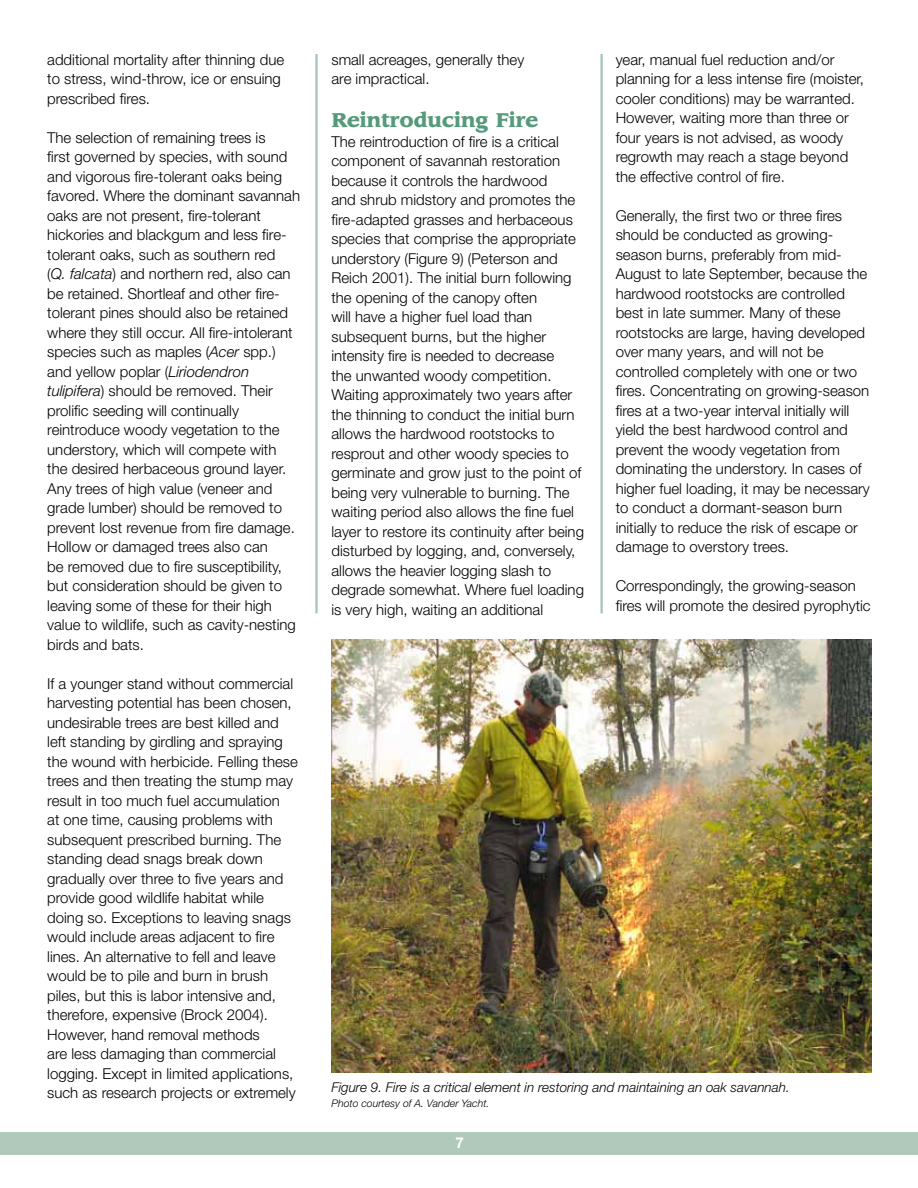
<style>
.page{position:relative;width:918px;height:1188px;background:#fff}
.page>*{position:absolute;margin:0;border:0;box-sizing:border-box;transform-origin:0 0}
.t1{font:900 19.5px "Leawood Std";color:#549a7b}
.t2{font:300 15px/19.5px "Helvetica Neue LT Std";color:#000}
.t3{font:700 15px "Helvetica Neue LT Std";color:#fff}
.t4{font:italic 300 13.5px "Helvetica Neue LT Std";color:#000}
.t5{font:italic 300 10.5px "Helvetica Neue LT Std";color:#000}
.s1{font-style:italic}
</style>
<div class="page">
<div style="left:0;top:1132px;width:918px;height:23px;background:#b0c9bb"></div>
<img style="left:331px;top:639px;width:540px;height:433px">
<hr style="left:315px;top:54px;width:3px;height:559px;background:#a7c4b4">
<hr style="left:600px;top:54px;width:3px;height:559px;background:#a7c4b4">
<p class="t2" style="left:47px;top:49px;width:238px">additional mortality after thinning due to stress, wind-throw, ice or ensuing prescribed fires.</p>
<p class="t2" style="left:47px;top:127px;width:254px">The selection of remaining trees is<br>first governed by species, with sound and vigorous fire-tolerant oaks being favored. Where the dominant savannah oaks are not present, fire-tolerant hickories and blackgum and less fire&shy;tolerant oaks, such as southern red<br>(<span class="s1">Q. falcata</span>) and northern red, also can be retained. Shortleaf and other fire&shy;tolerant pines should also be retained where they still occur. All fire-intolerant species such as maples (<span class="s1">Acer</span> spp.) and yellow poplar (<span class="s1">Liriodendron tulipifera</span>) should be removed. Their prolific seeding will continually reintroduce woody vegetation to the understory, which will compete with the desired herbaceous ground layer.<br>Any trees of high value (veneer and grade lumber) should be removed to prevent lost revenue from fire damage.<br>Hollow or damaged trees also can<br>be removed due to fire susceptibility, but consideration should be given to leaving some of these for their high value to wildlife, such as cavity-nesting birds and bats.</p>
<p class="t2" style="left:47px;top:673px;width:252px">If a younger stand without commercial harvesting potential has been chosen, undesirable trees are best killed and left standing by girdling and spraying the wound with herbicide. Felling these trees and then treating the stump may result in too much fuel accumulation<br>at one time, causing problems with subsequent prescribed burning. The standing dead snags break down gradually over three to five years and provide good wildlife habitat while doing so. Exceptions to leaving snags would include areas adjacent to fire lines. An alternative to fell and leave would be to pile and burn in brush piles, but this is labor intensive and, therefore, expensive (Brock 2004).<br>However, hand removal methods<br>are less damaging than commercial logging. Except in limited applications, such as research projects or extremely</p>
<p class="t2" style="left:331px;top:49px;width:194px">small acreages, generally they are impractical.</p>
<h1 class="t1" style="left:331px;top:108px;width:208px">Reintroducing Fire</h1>
<p class="t2" style="left:331px;top:131px;width:254px">The reintroduction of fire is a critical component of savannah restoration because it controls the hardwood<br>and shrub midstory and promotes the fire-adapted grasses and herbaceous species that comprise the appropriate understory (Figure 9) (Peterson and Reich 2001). The initial burn following the opening of the canopy often<br>will have a higher fuel load than subsequent burns, but the higher intensity fire is needed to decrease<br>the unwanted woody competition.<br>Waiting approximately two years after the thinning to conduct the initial burn allows the hardwood rootstocks to resprout and other woody species to germinate and grow just to the point of being very vulnerable to burning. The waiting period also allows the fine fuel layer to restore its continuity after being disturbed by logging, and, conversely, allows the heavier logging slash to degrade somewhat. Where fuel loading is very high, waiting an additional</p>
<p class="t2" style="left:616px;top:49px;width:250px">year, manual fuel reduction and/or planning for a less intense fire (moister, cooler conditions) may be warranted.<br>However, waiting more than three or four years is not advised, as woody regrowth may reach a stage beyond the effective control of fire.</p>
<p class="t2" style="left:616px;top:205px;width:256px">Generally, the first two or three fires should be conducted as growing&shy;season burns, preferably from mid-August to late September, because the hardwood rootstocks are controlled best in late summer. Many of these rootstocks are large, having developed over many years, and will not be controlled completely with one or two fires. Concentrating on growing-season fires at a two-year interval initially will yield the best hardwood control and prevent the woody vegetation from dominating the understory. In cases of higher fuel loading, it may be necessary to conduct a dormant-season burn initially to reduce the risk of escape or damage to overstory trees.</p>
<p class="t2" style="left:616px;top:576px;width:257px">Correspondingly, the growing-season fires will promote the desired pyrophytic</p>
<p class="t4" style="left:331px;top:1079px;width:460px">Figure 9. Fire is a critical element in restoring and maintaining an oak savannah.</p>
<p class="t5" style="left:331px;top:1097px;width:159px">Photo courtesy of A. Vander Yacht.</p>
<p class="t3" style="left:456px;top:1133px;width:10px">7</p>
</div>
